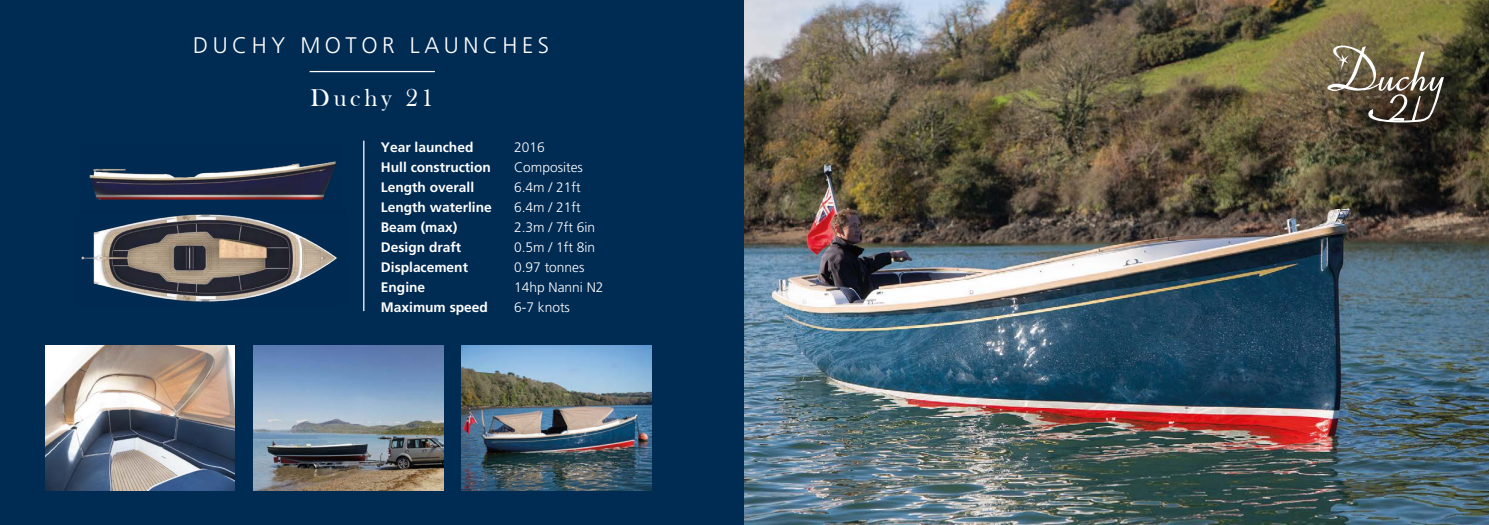
<style>
.page{position:relative;width:1489px;height:525px;background:#fff}
.page>*{position:absolute;margin:0;border:0;box-sizing:border-box;transform-origin:0 0}
.t1{font:25px "Bask Old Face";letter-spacing:.15em;color:#fff}
.t2{font:300 22.5px "Frutiger";letter-spacing:.2em;color:#fff}
.t3{font:700 13.75px/20px "Frutiger";color:#fff}
.t4{font:300 13.75px/20px "Frutiger";color:#fff}
</style>
<div class="page">
<div style="left:0;top:0;width:1488px;height:524px;background:#002b53"></div>
<hr style="left:309px;top:71px;width:126px;height:1px;background:#fff">
<hr style="left:363px;top:140px;width:1px;height:171px;background:#fff">
<img style="left:254px;top:345px;width:189px;height:145px">
<img style="left:744px;top:0;width:744px;height:524px">
<img style="left:45px;top:345px;width:190px;height:145px">
<img style="left:461px;top:345px;width:190px;height:145px">
<svg style="left:1327px;top:45px;width:116px;height:77px;background:#726852"></svg>
<img style="left:89px;top:161px;width:247px;height:39px">
<img style="left:81px;top:214px;width:256px;height:88px">
<h2 class="t2" style="left:193px;top:33px;width:357px">DUCHY MOTOR LAUNCHES</h2>
<h1 class="t1" style="left:310px;top:84px;width:125px">Duchy 21</h1>
<p class="t3" style="left:381px;top:137px;width:112px">Year launched<br>Hull construction<br>Length overall<br>Length waterline<br>Beam (max)<br>Design draft<br>Displacement<br>Engine<br>Maximum speed</p>
<p class="t4" style="left:514px;top:137px;width:91px">2016<br>Composites<br>6.4m / 21ft<br>6.4m / 21ft<br>2.3m / 7ft 6in<br>0.5m / 1ft 8in<br>0.97 tonnes<br>14hp Nanni N2<br>6-7 knots</p>
</div>
